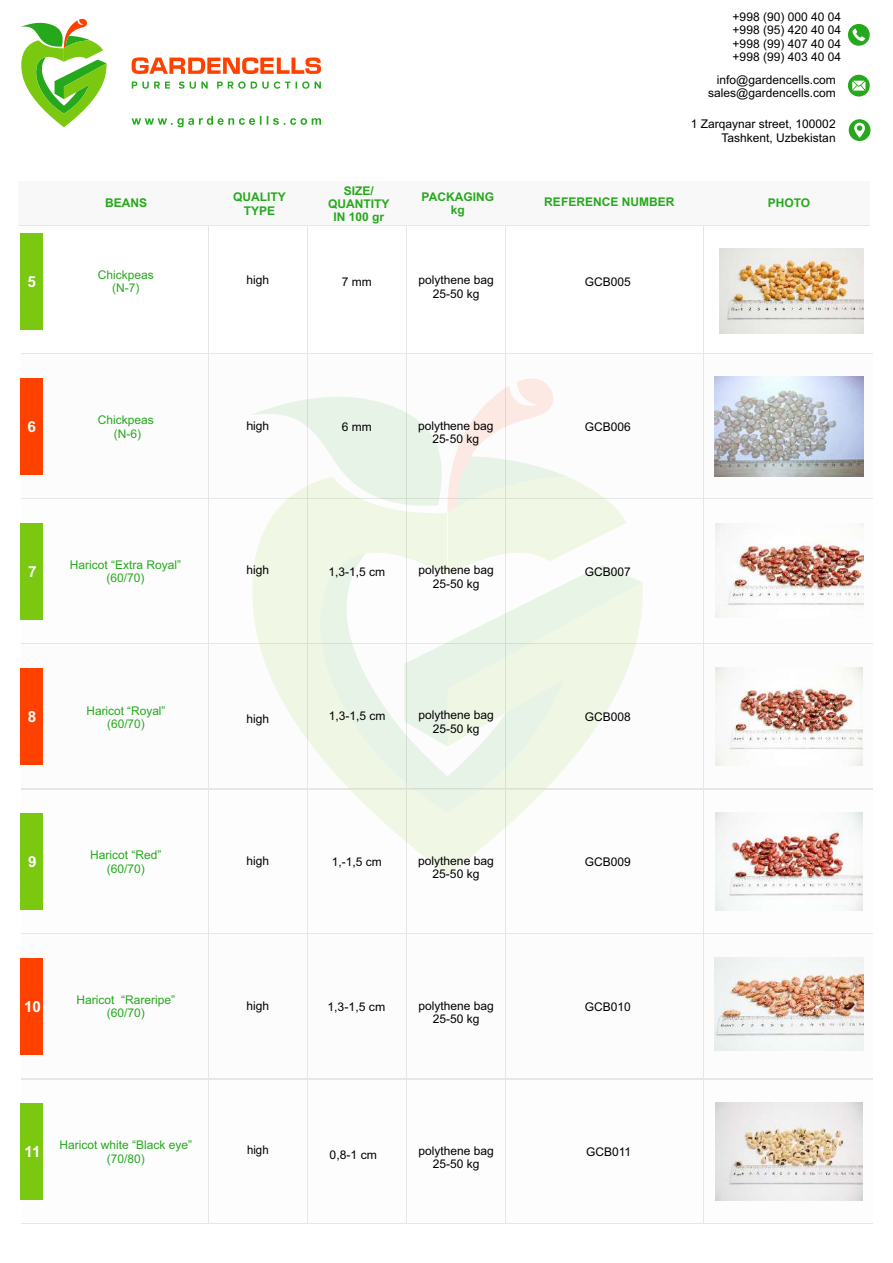
<style>
.page{position:relative;width:893px;height:1263px;background:#fff}
.page>*{position:absolute;margin:0;border:0;box-sizing:border-box;transform-origin:0 0}
.t1{font:700 15.3px "Arial";color:#fff}
.t2{font:12px/13.4px "Arial";color:#000;text-align:center}
.t3{font:12px/13.4px "Arial";color:#26a81d;text-align:center}
.t4{font:700 12px/13.4px "Arial";color:#26a81d;text-align:center}
.t5{font:12px "Arial";color:#000;scale:.95 1}
</style>
<div class="page">
<div style="left:18px;top:182px;width:851px;height:44px;background:#f8f8f8"></div>
<div style="left:849px;top:119px;width:21px;height:22px;background:#26a81d;border-radius:50%"></div>
<svg style="left:854px;top:123px;width:11px;height:15px"></svg>
<div style="left:848px;top:24px;width:22px;height:22px;background:#26a81d;border-radius:50%"></div>
<svg style="left:852px;top:29px;width:13px;height:12px"></svg>
<svg style="left:848px;top:75px;width:22px;height:22px"></svg>
<svg style="left:852px;top:81px;width:13px;height:10px"></svg>
<svg style="left:132px;top:116px;width:189px;height:11px"></svg>
<svg style="left:21px;top:18px;width:86px;height:109px"></svg>
<img style="left:132px;top:57px;width:189px;height:17px">
<svg style="left:132px;top:81px;width:189px;height:8px"></svg>
<hr style="left:18px;top:226px;width:851px;height:1px;background:#e6e6e6">
<div style="left:21px;top:523px;width:22px;height:96px;background:#7ac80f"></div>
<div style="left:21px;top:668px;width:22px;height:97px;background:#ff4100"></div>
<hr style="left:21px;top:644px;width:851px;height:1px;background:#e6e6e6">
<div style="left:21px;top:813px;width:22px;height:96px;background:#7ac80f"></div>
<hr style="left:21px;top:788px;width:851px;height:1px;background:#e6e6e6">
<div style="left:21px;top:958px;width:22px;height:97px;background:#ff4100"></div>
<div style="left:21px;top:1103px;width:22px;height:96px;background:#7ac80f"></div>
<hr style="left:21px;top:1078px;width:851px;height:1px;background:#e6e6e6">
<hr style="left:21px;top:1224px;width:851px;height:1px;background:#e6e6e6">
<hr style="left:208px;top:226px;width:1px;height:998px;background:#e6e6e6">
<hr style="left:307px;top:226px;width:1px;height:998px;background:#e6e6e6">
<hr style="left:406px;top:226px;width:1px;height:998px;background:#e6e6e6">
<hr style="left:505px;top:226px;width:1px;height:998px;background:#e6e6e6">
<hr style="left:704px;top:226px;width:1px;height:998px;background:#e6e6e6">
<div style="left:21px;top:233px;width:22px;height:97px;background:#7ac80f"></div>
<img style="left:720px;top:248px;width:144px;height:86px">
<div style="left:21px;top:378px;width:22px;height:97px;background:#ff4100"></div>
<hr style="left:21px;top:354px;width:851px;height:1px;background:#e6e6e6">
<hr style="left:21px;top:498px;width:851px;height:1px;background:#e6e6e6">
<img style="left:715px;top:376px;width:149px;height:101px">
<svg style="left:251px;top:378px;width:316px;height:99px"></svg>
<svg style="left:242px;top:477px;width:401px;height:398px"></svg>
<hr style="left:21px;top:789px;width:851px;height:1px;background:#e6e6e6">
<hr style="left:21px;top:934px;width:851px;height:1px;background:#e6e6e6">
<hr style="left:21px;top:1079px;width:851px;height:1px;background:#e6e6e6">
<hr style="left:21px;top:1223px;width:851px;height:1px;background:#e6e6e6">
<img style="left:716px;top:668px;width:147px;height:97px">
<img style="left:716px;top:812px;width:147px;height:98px">
<img style="left:716px;top:1102px;width:147px;height:98px">
<img style="left:715px;top:957px;width:149px;height:94px">
<img style="left:715px;top:523px;width:149px;height:95px">
<p class="t2" style="left:733px;top:12px;width:110px;text-align:justify">+998 (90) 000 40 04 +998 (95) 420 40 04 +998 (99) 407 40 04 +998 (99) 403 40 04</p>
<p class="t2" style="left:708px;top:74px;width:129px;text-align:right">info@gardencells.com sales@gardencells.com</p>
<p class="t2" style="left:691px;top:119px;width:146px;text-align:right">1 Zarqaynar street, 100002<br>Tashkent, Uzbekistan</p>
<p class="t4" style="left:105px;top:197px;width:43px">BEANS</p>
<p class="t4" style="left:233px;top:191px;width:54px">QUALITY<br>TYPE</p>
<p class="t4" style="left:328px;top:185px;width:63px">SIZE/<br>QUANTITY<br>IN 100 gr</p>
<p class="t4" style="left:422px;top:191px;width:74px">PACKAGING kg</p>
<p class="t4" style="left:544px;top:196px;width:131px">REFERENCE NUMBER</p>
<p class="t4" style="left:768px;top:197px;width:44px">PHOTO</p>
<p class="t1" style="left:28px;top:275px;width:10px">5</p>
<p class="t3" style="left:98px;top:269px;width:58px">Chickpeas (N-7)</p>
<p class="t2" style="left:247px;top:275px;width:24px">high</p>
<p class="t2" style="left:342px;top:276px;width:31px">7 mm</p>
<p class="t2" style="left:418px;top:275px;width:77px">polythene bag<br>25-50 kg</p>
<p class="t2" style="left:585px;top:276px;width:48px">GCB005</p>
<p class="t1" style="left:28px;top:421px;width:10px">6</p>
<p class="t3" style="left:98px;top:414px;width:58px">Chickpeas (N-6)</p>
<p class="t2" style="left:247px;top:420px;width:24px">high</p>
<p class="t2" style="left:342px;top:421px;width:31px">6 mm</p>
<p class="t2" style="left:418px;top:420px;width:77px">polythene bag<br>25-50 kg</p>
<p class="t2" style="left:585px;top:421px;width:48px">GCB006</p>
<p class="t1" style="left:28px;top:566px;width:10px">7</p>
<p class="t3" style="left:70px;top:559px;width:113px">Haricot “Extra Royal” (60/70)</p>
<p class="t2" style="left:247px;top:565px;width:24px">high</p>
<p class="t2" style="left:328px;top:566px;width:58px">1,3-1,5 cm</p>
<p class="t2" style="left:418px;top:565px;width:77px">polythene bag<br>25-50 kg</p>
<p class="t2" style="left:585px;top:566px;width:48px">GCB007</p>
<p class="t1" style="left:28px;top:711px;width:10px">8</p>
<p class="t3" style="left:87px;top:705px;width:80px">Haricot “Royal” (60/70)</p>
<p class="t2" style="left:247px;top:713px;width:24px">high</p>
<p class="t2" style="left:329px;top:710px;width:58px">1,3-1,5 cm</p>
<p class="t2" style="left:418px;top:710px;width:77px">polythene bag<br>25-50 kg</p>
<p class="t2" style="left:585px;top:711px;width:48px">GCB008</p>
<p class="t1" style="left:28px;top:856px;width:10px">9</p>
<p class="t3" style="left:90px;top:849px;width:73px">Haricot “Red” (60/70)</p>
<p class="t2" style="left:247px;top:855px;width:24px">high</p>
<p class="t2" style="left:332px;top:856px;width:52px">1,-1,5 cm</p>
<p class="t2" style="left:418px;top:855px;width:77px">polythene bag<br>25-50 kg</p>
<p class="t2" style="left:585px;top:856px;width:48px">GCB009</p>
<p class="t1" style="left:24px;top:1001px;width:18px">10</p>
<p class="t3" style="left:76px;top:994px;width:100px">Haricot “Rareripe” (60/70)</p>
<p class="t2" style="left:247px;top:1000px;width:24px">high</p>
<p class="t2" style="left:327px;top:1001px;width:59px">1,3-1,5 cm</p>
<p class="t2" style="left:418px;top:1000px;width:77px">polythene bag<br>25-50 kg</p>
<p class="t2" style="left:585px;top:1001px;width:48px">GCB010</p>
<p class="t1" style="left:24px;top:1146px;width:18px">11</p>
<p class="t3" style="left:59px;top:1139px;width:134px">Haricot white “Black eye” (70/80)</p>
<p class="t5" style="left:247px;top:1145px;width:24px">high</p>
<p class="t2" style="left:330px;top:1149px;width:49px">0,8-1 cm</p>
<p class="t2" style="left:418px;top:1145px;width:77px">polythene bag<br>25-50 kg</p>
<p class="t2" style="left:586px;top:1146px;width:47px">GCB011</p>
</div>
